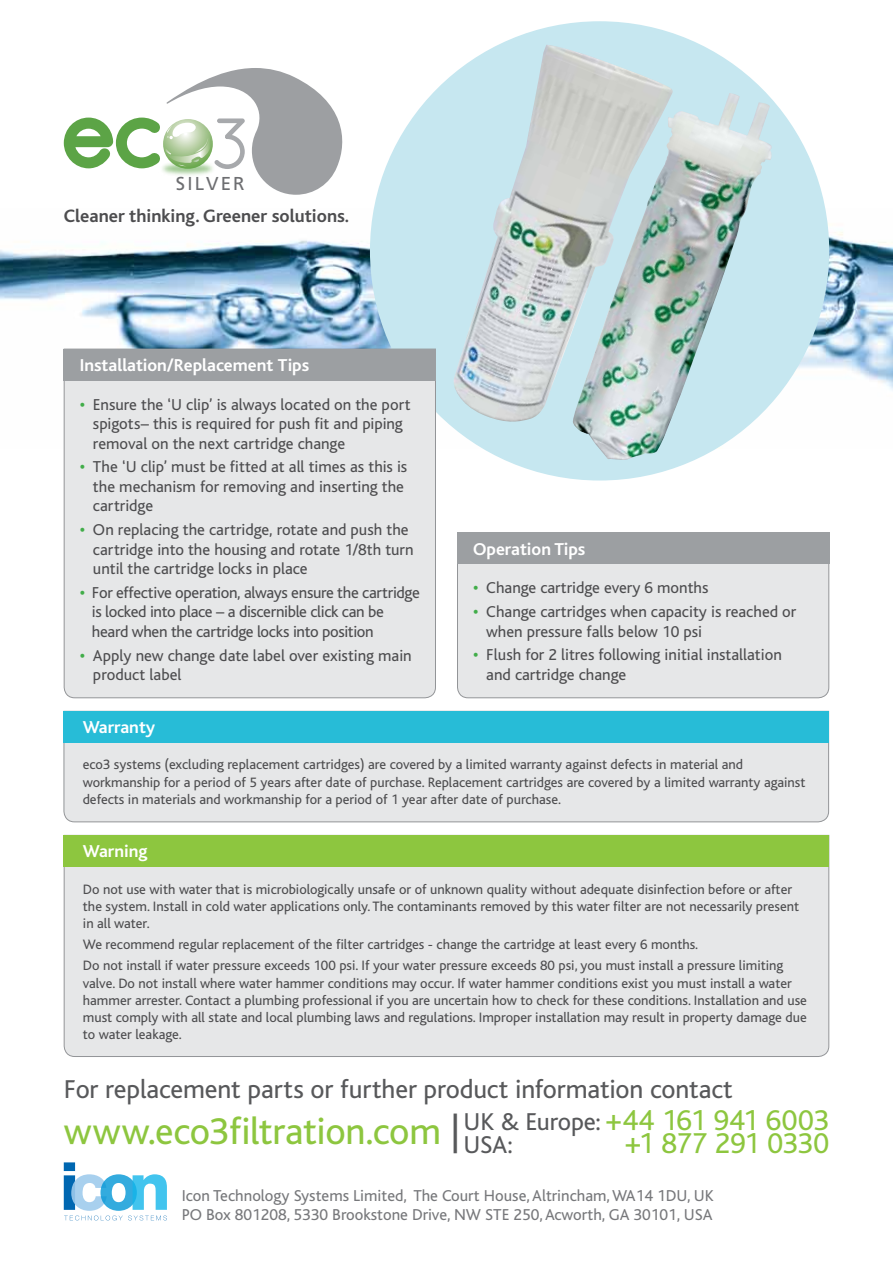
<style>
.page{position:relative;width:893px;height:1263px;background:#fff}
.page>*{position:absolute;margin:0;border:0;box-sizing:border-box;transform-origin:0 0}
.t1{font:39px "Bliss";letter-spacing:-.005em;color:#8dc63f}
.t2{font:30px "Bliss";letter-spacing:-.015em;color:#8dc63f}
.t3{font:27px "Bliss";letter-spacing:-.005em;color:#58595b}
.t4{font:25.5px "Bliss";color:#58595b}
.t5{font:700 18.75px "Bliss";color:#4d4d4f}
.t6{font:18.75px "Frutiger LT Std";letter-spacing:.11em;color:#6d6e71}
.t7{font:700 18px "Bliss";color:#fff}
.t8{font:16.5px/19.5px "Bliss";color:#4d4d4f}
.t9{font:16.5px/19.5px "Bliss";letter-spacing:-.02em;color:#4d4d4f}
.t10{font:16.5px/19.5px "Bliss";color:#77787b}
.t11{font:14.25px/17.1px "Bliss";color:#4d4d4f}
.s1{font-weight:700;color:#41ad49}
.s2{color:#58595b}
.s3{font-size:25.5px;color:#58595b}
</style>
<div class="page">
<img style="left:0;top:208px;width:893px;height:240px">
<div style="left:370px;top:21px;width:459px;height:459px;background:#c6e7f0;border-radius:50%"></div>
<div style="left:63px;top:835px;width:767px;height:222px;background:#e6e7e8"></div>
<div style="left:64px;top:835px;width:765px;height:32px;background:#8dc63f"></div>
<div style="left:63px;top:710px;width:766px;height:113px;background:#e6e7e8"></div>
<div style="left:64px;top:711px;width:765px;height:32px;background:#27bcd7"></div>
<div style="left:457px;top:532px;width:373px;height:166px;background:#e6e7e8"></div>
<div style="left:457px;top:532px;width:372px;height:32px;background:#9c9fa2"></div>
<div style="left:63px;top:348px;width:373px;height:350px;background:#e6e7e8"></div>
<div style="left:64px;top:349px;width:372px;height:32px;background:#9c9fa2"></div>
<svg style="left:64px;top:1162px;width:103px;height:58px"></svg>
<img style="left:452px;top:45px;width:221px;height:377px">
<img style="left:572px;top:93px;width:200px;height:367px">
<svg style="left:64px;top:68px;width:279px;height:127px"></svg>
<h3 class="t6" style="left:176px;top:173px;width:70px">SILVER</h3>
<h3 class="t5" style="left:64px;top:206px;width:287px">Cleaner thinking. Greener solutions.</h3>
<p class="t7" style="left:80px;top:356px;width:231px">Installation/Replacement Tips</p>
<p class="t8" style="left:93px;top:395px;width:319px;text-indent:-13px"><span class="s1">•</span> Ensure the ‘U clip’ is always located on the port spigots– this is required for push fit and piping removal on the next cartridge change</p>
<p class="t8" style="left:93px;top:457px;width:316px;text-indent:-13px"><span class="s1">•</span> The ‘U clip’ must be fitted at all times as this is the mechanism for removing and inserting the cartridge</p>
<p class="t8" style="left:93px;top:520px;width:322px;text-indent:-13px"><span class="s1">•</span> On replacing the cartridge, rotate and push the cartridge into the housing and rotate 1/8th turn until the cartridge locks in place</p>
<p class="t9" style="left:92px;top:583px;width:329px;text-indent:-12px"><span class="s1">•</span> For effective operation, always ensure the cartridge is locked into place – a discernible click can be heard when the cartridge locks into position</p>
<p class="t8" style="left:93px;top:646px;width:320px;text-indent:-13px"><span class="s1">•</span> Apply new change date label over existing main product label</p>
<p class="t7" style="left:473px;top:539px;width:114px">Operation Tips</p>
<p class="t8" style="left:473px;top:578px;width:237px"><span class="s1">•</span> Change cartridge every 6 months</p>
<p class="t8" style="left:486px;top:602px;width:312px;text-indent:-13px"><span class="s1">•</span> Change cartridges when capacity is reached or when pressure falls below 10 psi</p>
<p class="t8" style="left:486px;top:645px;width:297px;text-indent:-13px"><span class="s1">•</span> Flush for 2 litres following initial installation and cartridge change</p>
<p class="t7" style="left:83px;top:718px;width:74px">Warranty</p>
<p class="t11" style="left:83px;top:756px;width:724px">eco3 systems (excluding replacement cartridges) are covered by a limited warranty against defects in material and workmanship for a period of 5 years after date of purchase. Replacement cartridges are covered by a limited warranty against defects in materials and workmanship for a period of 1 year after date of purchase.</p>
<p class="t7" style="left:83px;top:842px;width:66px">Warning</p>
<p class="t11" style="left:83px;top:880px;width:718px">Do not use with water that is microbiologically unsafe or of unknown quality without adequate disinfection before or after the system. Install in cold water applications only. The contaminants removed by this water filter are not necessarily present in all water.</p>
<p class="t11" style="left:83px;top:934px;width:702px;line-height:21.3px">We recommend regular replacement of the filter cartridges - change the cartridge at least every 6 months.<br>Do not install if water pressure exceeds 100 psi. If your water pressure exceeds 80 psi, you must install a pressure limiting</p>
<p class="t11" style="left:83px;top:974px;width:725px">valve. Do not install where water hammer conditions may occur. If water hammer conditions exist you must install a water hammer arrester. Contact a plumbing professional if you are uncertain how to check for these conditions. Installation and use must comply with all state and local plumbing laws and regulations. Improper installation may result in property damage due to water leakage.</p>
<h3 class="t3" style="left:64px;top:1075px;width:671px">For replacement parts or further product information contact</h3>
<h1 class="t1" style="left:64px;top:1111px;width:398px">www.eco3filtration.com <span class="s2">|</span></h1>
<p class="t10" style="left:182px;top:1186px;width:534px">Icon Technology Systems Limited, The Court House, Altrincham, WA14 1DU, UK<br>PO Box 801208, 5330 Brookstone Drive, NW STE 250, Acworth, GA 30101, USA</p>
<h2 class="t2" style="left:463px;top:1104px;width:367px"><span class="s3">UK &amp; Europe:</span>+44 161 941 6003</h2>
<h3 class="t4" style="left:463px;top:1131px;width:51px">USA:</h3>
<h2 class="t2" style="left:624px;top:1127px;width:207px">+1 877 291 0330</h2>
</div>
